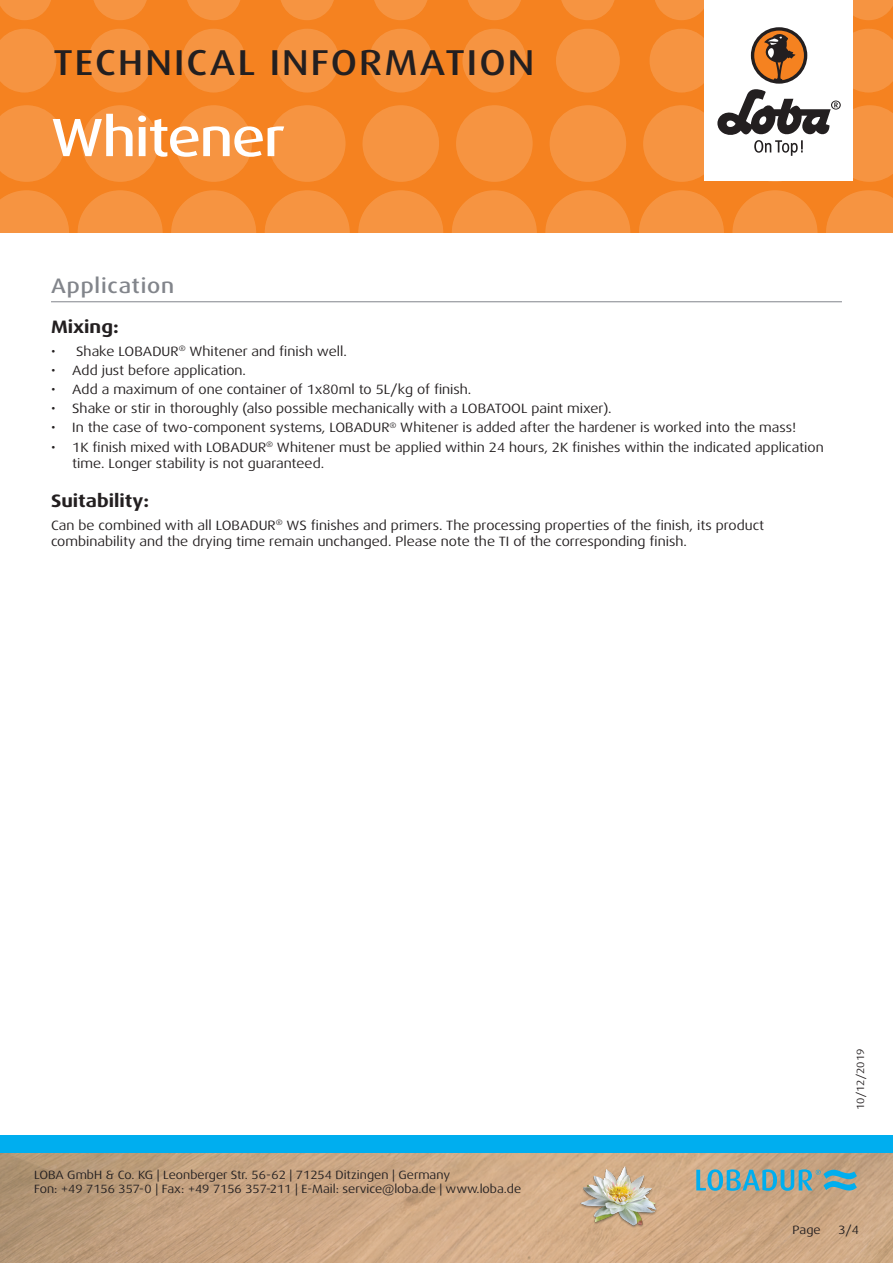
<style>
.page{position:relative;width:893px;height:1263px;background:#fff}
.page>*{position:absolute;margin:0;border:0;box-sizing:border-box;transform-origin:0 0}
.t1{font:500 expanded 54px "Dax Pro";letter-spacing:-.025em;color:#fff}
.t2{font:500 expanded 36px "Dax Pro";letter-spacing:.06em;color:#231f20}
.Titel_grau{font:500 expanded 21px "Dax Pro";letter-spacing:.04em;color:#82858b}
.t3{font:700 expanded 18px "Dax Pro";color:#231f20}
.Text{font:expanded 13.5px/16.2px "Dax Pro";color:#231f20}
.t4{font:expanded 12px/14.4px "Dax Pro";color:#231f20}
.t5{font:expanded 10.5px "Dax Pro";color:#231f20}
</style>
<div class="page">
<div style="left:0;top:0;width:893px;height:233px;background:#f58220"></div>
<svg style="left:0;top:190px;width:69px;height:43px"></svg>
<svg style="left:78px;top:190px;width:85px;height:85px;fill:#f69441"></svg>
<svg style="left:171px;top:190px;width:85px;height:85px;fill:#f69441"></svg>
<svg style="left:265px;top:190px;width:85px;height:85px;fill:#f69441"></svg>
<svg style="left:358px;top:190px;width:85px;height:85px;fill:#f69441"></svg>
<svg style="left:545px;top:190px;width:85px;height:85px;fill:#f69441"></svg>
<svg style="left:452px;top:190px;width:85px;height:85px;fill:#f69441"></svg>
<svg style="left:732px;top:190px;width:85px;height:85px;fill:#f69441"></svg>
<svg style="left:639px;top:190px;width:85px;height:85px;fill:#f69441"></svg>
<svg style="left:826px;top:190px;width:67px;height:43px"></svg>
<svg style="left:0;top:105px;width:65px;height:77px"></svg>
<svg style="left:82px;top:105px;width:76px;height:77px"></svg>
<svg style="left:175px;top:105px;width:77px;height:77px"></svg>
<svg style="left:269px;top:105px;width:76px;height:77px"></svg>
<svg style="left:456px;top:105px;width:77px;height:77px"></svg>
<svg style="left:362px;top:105px;width:77px;height:77px"></svg>
<svg style="left:550px;top:105px;width:76px;height:77px"></svg>
<svg style="left:0;top:29px;width:56px;height:63px"></svg>
<svg style="left:182px;top:29px;width:64px;height:63px"></svg>
<svg style="left:88px;top:29px;width:64px;height:63px"></svg>
<svg style="left:275px;top:29px;width:64px;height:63px"></svg>
<svg style="left:462px;top:29px;width:64px;height:63px"></svg>
<svg style="left:369px;top:29px;width:64px;height:63px"></svg>
<svg style="left:556px;top:29px;width:64px;height:63px"></svg>
<svg style="left:0;top:0;width:51px;height:20px"></svg>
<svg style="left:187px;top:0;width:53px;height:20px"></svg>
<svg style="left:468px;top:0;width:53px;height:20px"></svg>
<svg style="left:655px;top:0;width:49px;height:20px"></svg>
<svg style="left:93px;top:0;width:54px;height:20px"></svg>
<svg style="left:374px;top:0;width:54px;height:20px"></svg>
<svg style="left:281px;top:0;width:53px;height:20px"></svg>
<svg style="left:561px;top:0;width:54px;height:20px"></svg>
<svg style="left:853px;top:0;width:40px;height:20px"></svg>
<img style="left:0;top:1152px;width:893px;height:111px">
<div style="left:0;top:1135px;width:893px;height:17px;background:#00aeef"></div>
<div style="left:704px;top:0;width:149px;height:181px;background:#fff"></div>
<svg style="left:643px;top:29px;width:250px;height:153px"></svg>
<img style="left:578px;top:1161px;width:82px;height:81px">
<svg style="left:696px;top:1169px;width:161px;height:22px;background:#74a7ae"></svg>
<hr style="left:51px;top:301px;width:791px;height:1px;background:#82858b">
<h2 class="t2" style="left:53px;top:40px;width:483px">TECHNICAL INFORMATION</h2>
<p class="t1" style="left:51px;top:103px;width:235px">Whitener</p>
<p class="Titel_grau" style="left:51px;top:272px;width:125px">Application</p>
<p class="t3" style="left:51px;top:315px;width:69px">Mixing:</p>
<p class="Text" style="left:51px;top:343px;width:297px">• Shake LOBADUR<sup>®</sup> Whitener and finish well.</p>
<p class="Text" style="left:51px;top:362px;width:197px">• Add just before application.</p>
<p class="Text" style="left:51px;top:381px;width:422px">• Add a maximum of one container of 1x80ml to 5L/kg of finish.</p>
<p class="Text" style="left:51px;top:400px;width:562px">• Shake or stir in thoroughly (also possible mechanically with a LOBATOOL paint mixer).</p>
<p class="Text" style="left:51px;top:420px;width:746px">• In the case of two-component systems, LOBADUR<sup>®</sup> Whitener is added after the hardener is worked into the mass!</p>
<p class="Text" style="left:72px;top:439px;width:753px;text-indent:-21px">• 1K finish mixed with LOBADUR<sup>®</sup> Whitener must be applied within 24 hours, 2K finishes within the indicated application time. Longer stability is not guaranteed.</p>
<p class="t3" style="left:51px;top:489px;width:100px">Suitability:</p>
<p class="Text" style="left:51px;top:517px;width:715px">Can be combined with all LOBADUR<sup>®</sup> WS finishes and primers. The processing properties of the finish, its product combinability and the drying time remain unchanged. Please note the TI of the corresponding finish.</p>
<p class="t4" style="left:34px;top:1167px;width:489px">LOBA GmbH &amp; Co. KG | Leonberger Str. 56-62 | 71254 Ditzingen | Germany<br>Fon: +49 7156 357-0 | Fax: +49 7156 357-211 | E-Mail: service@loba.de | www.loba.de</p>
<p class="t5" style="left:854px;top:1110px;width:63px;rotate:-90deg">10/12/2019</p>
<p class="t4" style="left:793px;top:1223px;width:30px">Page</p>
<p class="t4" style="left:838px;top:1223px;width:22px">3/4</p>
</div>
